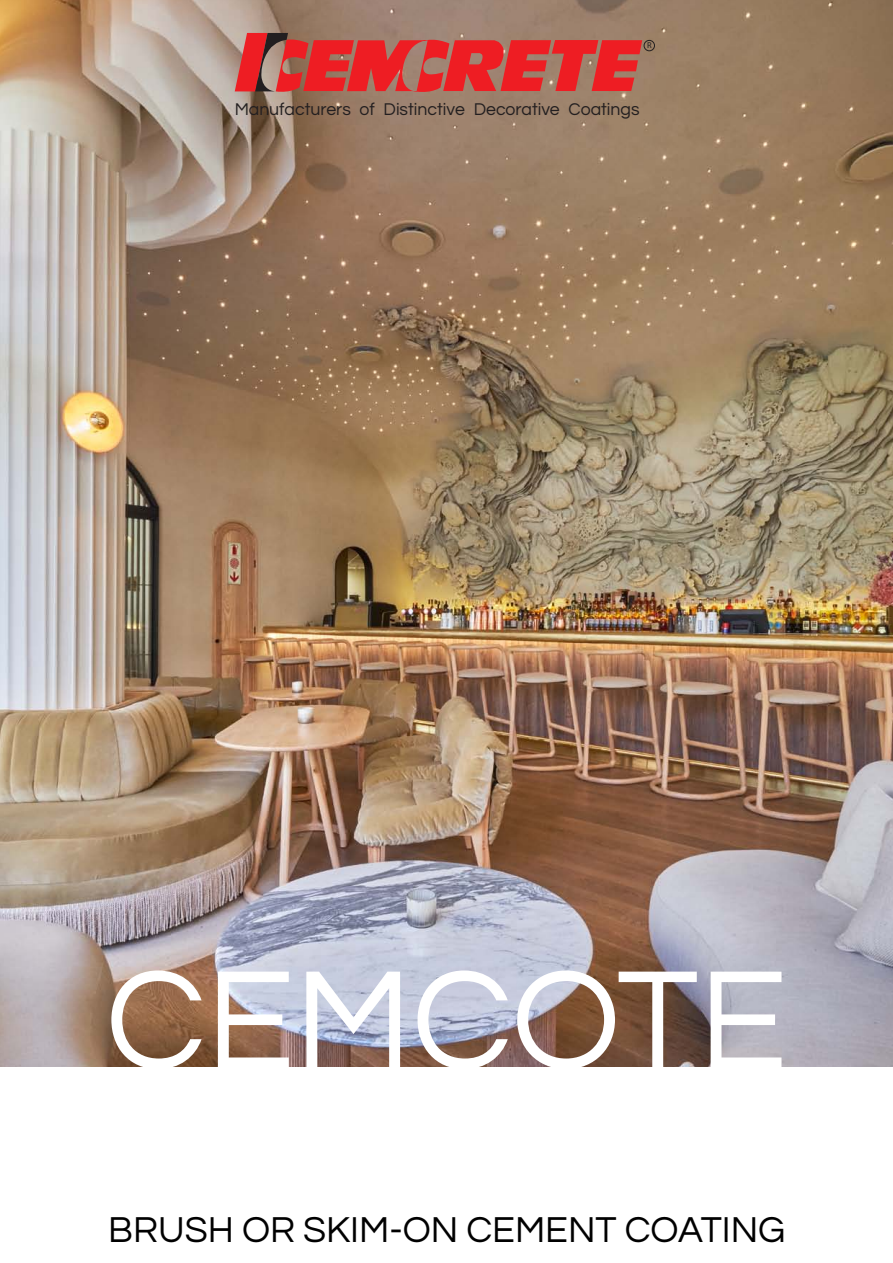
<style>
.page{position:relative;width:893px;height:1263px;background:#fff}
.page>*{position:absolute;margin:0;border:0;box-sizing:border-box;transform-origin:0 0}
.t1{font:145.5px "Questrial";color:#fff}
.t2{font:37.5px "Questrial";color:#000}
.t3{font:17.7px "Questrial";color:#231f20}
.t4{font:8.55px "Myriad";color:#231f20}
</style>
<div class="page">
<img style="left:0;top:0;width:893px;height:1067px">
<svg style="left:235px;top:33px;width:407px;height:59px;background:#cb4541"></svg>
<div style="left:644px;top:40px;width:11px;height:11px;border:1px solid #231f20;border-radius:50%"></div>
<p class="t4" style="left:647px;top:41px;width:6px">R</p>
<p class="t3" style="left:235px;top:100px;width:406px">Manufacturers of Distinctive Decorative Coatings</p>
<h1 class="t1" style="left:106px;top:949px;width:683px">Cemcote</h1>
<h2 class="t2" style="left:108px;top:1211px;width:409px">BRUSH OR SKIM-ON CEME</h2>
<h2 class="t2" style="left:568px;top:1211px;width:219px">NT COATING</h2>
</div>
